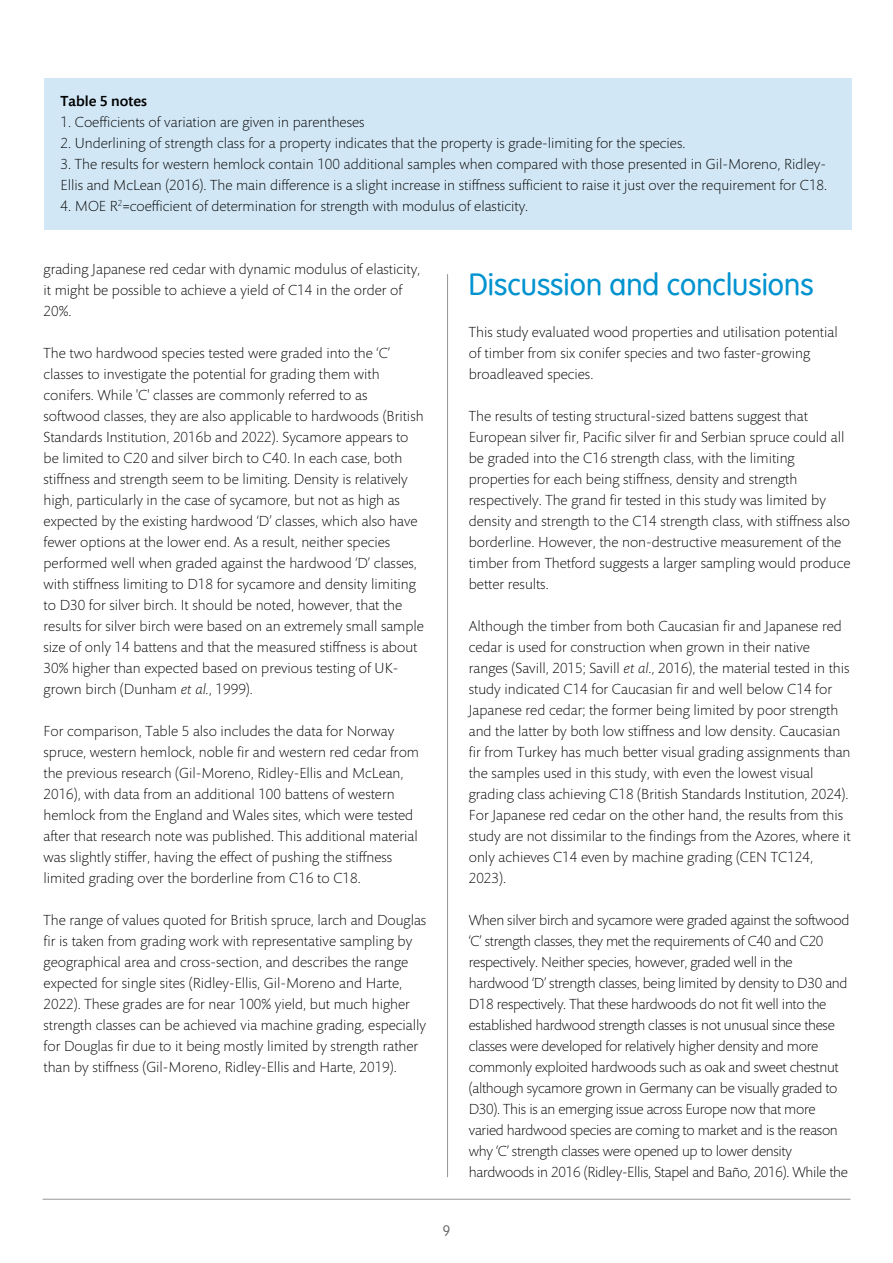
<style>
.page{position:relative;width:893px;height:1263px;background:#fff}
.page>*{position:absolute;margin:0;border:0;box-sizing:border-box;transform-origin:0 0}
.Heading_1{font:30px "VAG Rounded Next";color:#0093d0}
.Body_text{font:300 15px/21px "Mundo Sans Pro";color:#000}
.Body_text-2{font:300 15px/21px "Mundo Sans Pro";letter-spacing:-.02em;color:#000}
.Body_text-3{font:500 15px "Mundo Sans Pro";color:#000}
.t1{font:300 15px "VAG Rounded Next";color:#636466}
.s1{font-style:italic}
</style>
<div class="page">
<hr style="left:43px;top:1199px;width:807px;height:1px;background:#939598">
<hr style="left:447px;top:274px;width:1px;height:903px;background:#939598">
<div style="left:44px;top:79px;width:807px;height:151px;background:#d2e7f5"></div>
<p class="Body_text-3" style="left:61px;top:91px;width:88px">Table 5 notes</p>
<p class="Body_text" style="left:61px;top:111px;width:305px">1. Coefficients of variation are given in parentheses</p>
<p class="Body_text" style="left:61px;top:132px;width:626px">2. Underlining of strength class for a property indicates that the property is grade-limiting for the species.</p>
<p class="Body_text" style="left:61px;top:153px;width:768px">3. The results for western hemlock contain 100 additional samples when compared with those presented in Gil-Moreno, Ridley-<br>Ellis and McLean (2016). The main difference is a slight increase in stiffness sufficient to raise it just over the requirement for C18.</p>
<p class="Body_text" style="left:61px;top:195px;width:469px">4. MOE R<sup>2</sup>=coefficient of determination for strength with modulus of elasticity.</p>
<p class="Body_text" style="left:44px;top:258px;width:378px">grading Japanese red cedar with dynamic modulus of elasticity, it might be possible to achieve a yield of C14 in the order of<br>20%.</p>
<p class="Body_text" style="left:44px;top:342px;width:382px">The two hardwood species tested were graded into the ‘C’ classes to investigate the potential for grading them with conifers. While 'C' classes are commonly referred to as softwood classes, they are also applicable to hardwoods (British Standards Institution, 2016b and 2022). Sycamore appears to be limited to C20 and silver birch to C40. In each case, both stiffness and strength seem to be limiting. Density is relatively high, particularly in the case of sycamore, but not as high as expected by the existing hardwood ‘D’ classes, which also have fewer options at the lower end. As a result, neither species performed well when graded against the hardwood ‘D’ classes, with stiffness limiting to D18 for sycamore and density limiting to D30 for silver birch. It should be noted, however, that the results for silver birch were based on an extremely small sample size of only 14 battens and that the measured stiffness is about 30% higher than expected based on previous testing of UK&shy;grown birch (Dunham <span class="s1">et al.</span>, 1999).</p>
<p class="Body_text" style="left:44px;top:720px;width:377px">For comparison, Table 5 also includes the data for Norway spruce, western hemlock, noble fir and western red cedar from the previous research (Gil-Moreno, Ridley-Ellis and McLean, 2016), with data from an additional 100 battens of western hemlock from the England and Wales sites, which were tested after that research note was published. This additional material was slightly stiffer, having the effect of pushing the stiffness limited grading over the borderline from C16 to C18.</p>
<p class="Body_text" style="left:44px;top:909px;width:384px">The range of values quoted for British spruce, larch and Douglas fir is taken from grading work with representative sampling by geographical area and cross-section, and describes the range expected for single sites (Ridley-Ellis, Gil-Moreno and Harte, 2022). These grades are for near 100% yield, but much higher strength classes can be achieved via machine grading, especially for Douglas fir due to it being mostly limited by strength rather than by stiffness (Gil-Moreno, Ridley-Ellis and Harte, 2019).</p>
<p class="t1" style="left:442px;top:1222px;width:10px">9</p>
<h2 class="Heading_1" style="left:469px;top:267px;width:346px">Discussion and conclusions</h2>
<p class="Body_text" style="left:469px;top:321px;width:370px">This study evaluated wood properties and utilisation potential of timber from six conifer species and two faster-growing broadleaved species.</p>
<p class="Body_text" style="left:469px;top:405px;width:383px">The results of testing structural-sized battens suggest that European silver fir, Pacific silver fir and Serbian spruce could all be graded into the C16 strength class, with the limiting properties for each being stiffness, density and strength respectively. The grand fir tested in this study was limited by density and strength to the C14 strength class, with stiffness also borderline. However, the non-destructive measurement of the timber from Thetford suggests a larger sampling would produce better results.</p>
<p class="Body_text" style="left:469px;top:615px;width:383px">Although the timber from both Caucasian fir and Japanese red cedar is used for construction when grown in their native ranges (Savill, 2015; Savill <span class="s1">et al</span>., 2016), the material tested in this study indicated C14 for Caucasian fir and well below C14 for Japanese red cedar; the former being limited by poor strength and the latter by both low stiffness and low density. Caucasian fir from Turkey has much better visual grading assignments than the samples used in this study, with even the lowest visual grading class achieving C18 (British Standards Institution, 2024).<br>For Japanese red cedar on the other hand, the results from this study are not dissimilar to the findings from the Azores, where it only achieves C14 even by machine grading (CEN TC124, 2023).</p>
<p class="Body_text-2" style="left:469px;top:909px;width:382px">When silver birch and sycamore were graded against the softwood ‘C’ strength classes, they met the requirements of C40 and C20 respectively. Neither species, however, graded well in the hardwood ‘D’ strength classes, being limited by density to D30 and D18 respectively. That these hardwoods do not fit well into the established hardwood strength classes is not unusual since these classes were developed for relatively higher density and more commonly exploited hardwoods such as oak and sweet chestnut (although sycamore grown in Germany can be visually graded to D30). This is an emerging issue across Europe now that more varied hardwood species are coming to market and is the reason why ‘C’ strength classes were opened up to lower density hardwoods in 2016 (Ridley-Ellis, Stapel and Baño, 2016). While the</p>
</div>
